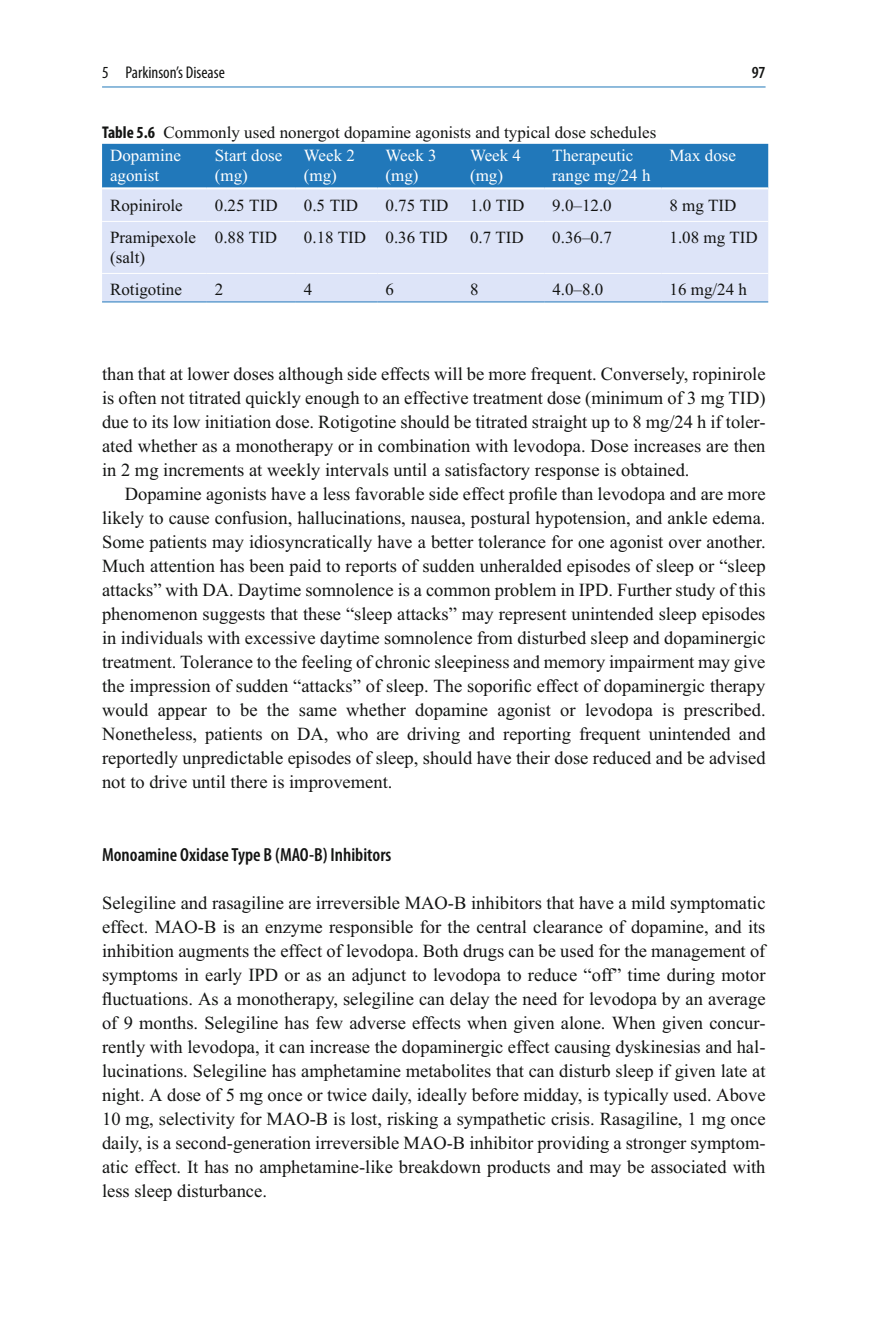
<style>
.page{position:relative;width:879px;height:1333px;background:#fff}
.page>*{position:absolute;margin:0;border:0;box-sizing:border-box;transform-origin:0 0}
.t1{font:600 condensed 19px "Myriad Pro";color:#131413}
.t2{font:18.4px/24px "Times New Roman";color:#131413;text-align:justify}
.t3{font:17px/23.6px "Times New Roman";color:#131413}
.t4{font:17px/20px "Times New Roman";color:#fff}
.t5{font:condensed 17px "Myriad Pro";color:#131413}
.t6{font:600 condensed 17px "Myriad Pro";color:#131413}
.s1{font-family:"Myriad Pro";font-weight:700;font-stretch:condensed}
.s2{color:#fff}
</style>
<div class="page">
<hr style="left:102px;top:86px;width:663px;height:1px;background:#2178ba">
<div style="left:102px;top:144px;width:666px;height:43px;background:#2178ba"></div>
<div style="left:102px;top:189px;width:666px;height:112px;background:#dde4f8"></div>
<hr style="left:544px;top:273px;width:117px;height:1px;background:#fff">
<hr style="left:544px;top:301px;width:117px;height:1px;background:#2178ba">
<hr style="left:462px;top:273px;width:82px;height:1px;background:#fff">
<hr style="left:462px;top:301px;width:82px;height:1px;background:#2178ba">
<hr style="left:377px;top:273px;width:85px;height:1px;background:#fff">
<hr style="left:377px;top:301px;width:85px;height:1px;background:#2178ba">
<hr style="left:296px;top:273px;width:81px;height:1px;background:#fff">
<hr style="left:296px;top:301px;width:81px;height:1px;background:#2178ba">
<hr style="left:207px;top:273px;width:89px;height:1px;background:#fff">
<hr style="left:207px;top:301px;width:89px;height:1px;background:#2178ba">
<hr style="left:102px;top:273px;width:105px;height:1px;background:#fff">
<hr style="left:102px;top:301px;width:105px;height:1px;background:#2178ba">
<hr style="left:661px;top:273px;width:107px;height:1px;background:#fff">
<hr style="left:661px;top:301px;width:107px;height:1px;background:#2178ba">
<hr style="left:102px;top:221px;width:105px;height:1px;background:#fff">
<hr style="left:207px;top:221px;width:89px;height:1px;background:#fff">
<hr style="left:296px;top:221px;width:81px;height:1px;background:#fff">
<hr style="left:377px;top:221px;width:85px;height:1px;background:#fff">
<hr style="left:462px;top:221px;width:82px;height:1px;background:#fff">
<hr style="left:544px;top:221px;width:117px;height:1px;background:#fff">
<hr style="left:661px;top:221px;width:107px;height:1px;background:#fff">
<p class="t5" style="left:102px;top:63px;width:124px">5 Parkinson’s Disease</p>
<p class="t6" style="left:751px;top:63px;width:15px">97</p>
<p class="t3" style="left:110px;top:120px;width:548px;text-indent:-8px"><span class="s1">Table 5.6</span> Commonly used nonergot dopamine agonists and typical dose schedules<br><span class="s2">Dopamine</span></p>
<p class="t4" style="left:110px;top:165px;width:51px">agonist</p>
<p class="t4" style="left:215px;top:145px;width:69px">Start dose (mg)</p>
<p class="t4" style="left:304px;top:145px;width:53px">Week 2 (mg)</p>
<p class="t4" style="left:385px;top:145px;width:53px">Week 3 (mg)</p>
<p class="t4" style="left:470px;top:145px;width:53px">Week 4 (mg)</p>
<p class="t4" style="left:552px;top:145px;width:100px">Therapeutic range mg/24 h</p>
<p class="t4" style="left:669px;top:145px;width:68px">Max dose</p>
<p class="t3" style="left:110px;top:194px;width:74px">Ropinirole</p>
<p class="t3" style="left:215px;top:194px;width:64px">0.25 TID</p>
<p class="t3" style="left:304px;top:194px;width:56px">0.5 TID</p>
<p class="t3" style="left:385px;top:194px;width:64px">0.75 TID</p>
<p class="t3" style="left:470px;top:194px;width:56px">1.0 TID</p>
<p class="t3" style="left:552px;top:194px;width:61px">9.0–12.0</p>
<p class="t3" style="left:669px;top:194px;width:69px">8 mg TID</p>
<p class="t3" style="left:110px;top:227px;width:87px;line-height:20px">Pramipexole (salt)</p>
<p class="t3" style="left:215px;top:226px;width:64px">0.88 TID</p>
<p class="t3" style="left:304px;top:226px;width:145px">0.18 TID 0.36 TID</p>
<p class="t3" style="left:470px;top:226px;width:55px">0.7 TID</p>
<p class="t3" style="left:552px;top:226px;width:61px">0.36–0.7</p>
<p class="t3" style="left:669px;top:226px;width:90px">1.08 mg TID</p>
<p class="t3" style="left:110px;top:278px;width:73px">Rotigotine</p>
<p class="t3" style="left:215px;top:278px;width:10px">2</p>
<p class="t3" style="left:304px;top:278px;width:10px">4</p>
<p class="t3" style="left:385px;top:278px;width:10px">6</p>
<p class="t3" style="left:470px;top:278px;width:10px">8</p>
<p class="t3" style="left:552px;top:278px;width:52px">4.0–8.0</p>
<p class="t3" style="left:669px;top:278px;width:79px">16 mg/24 h</p>
<p class="t2" style="left:102px;top:361px;width:665px">than that at lower doses although side effects will be more frequent. Conversely, ropinirole is often not titrated quickly enough to an effective treatment dose (minimum of 3 mg TID) due to its low initiation dose. Rotigotine should be titrated straight up to 8 mg/24 h if toler&shy;ated whether as a monotherapy or in combination with levodopa. Dose increases are then in 2 mg increments at weekly intervals until a satisfactory response is obtained.</p>
<p class="t2" style="left:102px;top:481px;width:665px;text-indent:23px">Dopamine agonists have a less favorable side effect profile than levodopa and are more likely to cause confusion, hallucinations, nausea, postural hypotension, and ankle edema.<br>Some patients may idiosyncratically have a better tolerance for one agonist over another.<br>Much attention has been paid to reports of sudden unheralded episodes of sleep or “sleep attacks” with DA. Daytime somnolence is a common problem in IPD. Further study of this phenomenon suggests that these “sleep attacks” may represent unintended sleep episodes in individuals with excessive daytime somnolence from disturbed sleep and dopaminergic treatment. Tolerance to the feeling of chronic sleepiness and memory impairment may give the impression of sudden “attacks” of sleep. The soporific effect of dopaminergic therapy would appear to be the same whether dopamine agonist or levodopa is prescribed.<br>Nonetheless, patients on DA, who are driving and reporting frequent unintended and reportedly unpredictable episodes of sleep, should have their dose reduced and be advised not to drive until there is improvement.</p>
<p class="t1" style="left:102px;top:844px;width:291px">Monoamine Oxidase Type B (MAO-B) Inhibitors</p>
<p class="t2" style="left:102px;top:890px;width:665px">Selegiline and rasagiline are irreversible MAO-B inhibitors that have a mild symptomatic effect. MAO-B is an enzyme responsible for the central clearance of dopamine, and its inhibition augments the effect of levodopa. Both drugs can be used for the management of symptoms in early IPD or as an adjunct to levodopa to reduce “off” time during motor fluctuations. As a monotherapy, selegiline can delay the need for levodopa by an average of 9 months. Selegiline has few adverse effects when given alone. When given concur&shy;rently with levodopa, it can increase the dopaminergic effect causing dyskinesias and hal&shy;lucinations. Selegiline has amphetamine metabolites that can disturb sleep if given late at night. A dose of 5 mg once or twice daily, ideally before midday, is typically used. Above 10 mg, selectivity for MAO-B is lost, risking a sympathetic crisis. Rasagiline, 1 mg once daily, is a second-generation irreversible MAO-B inhibitor providing a stronger symptom&shy;atic effect. It has no amphetamine-like breakdown products and may be associated with less sleep disturbance.</p>
</div>
